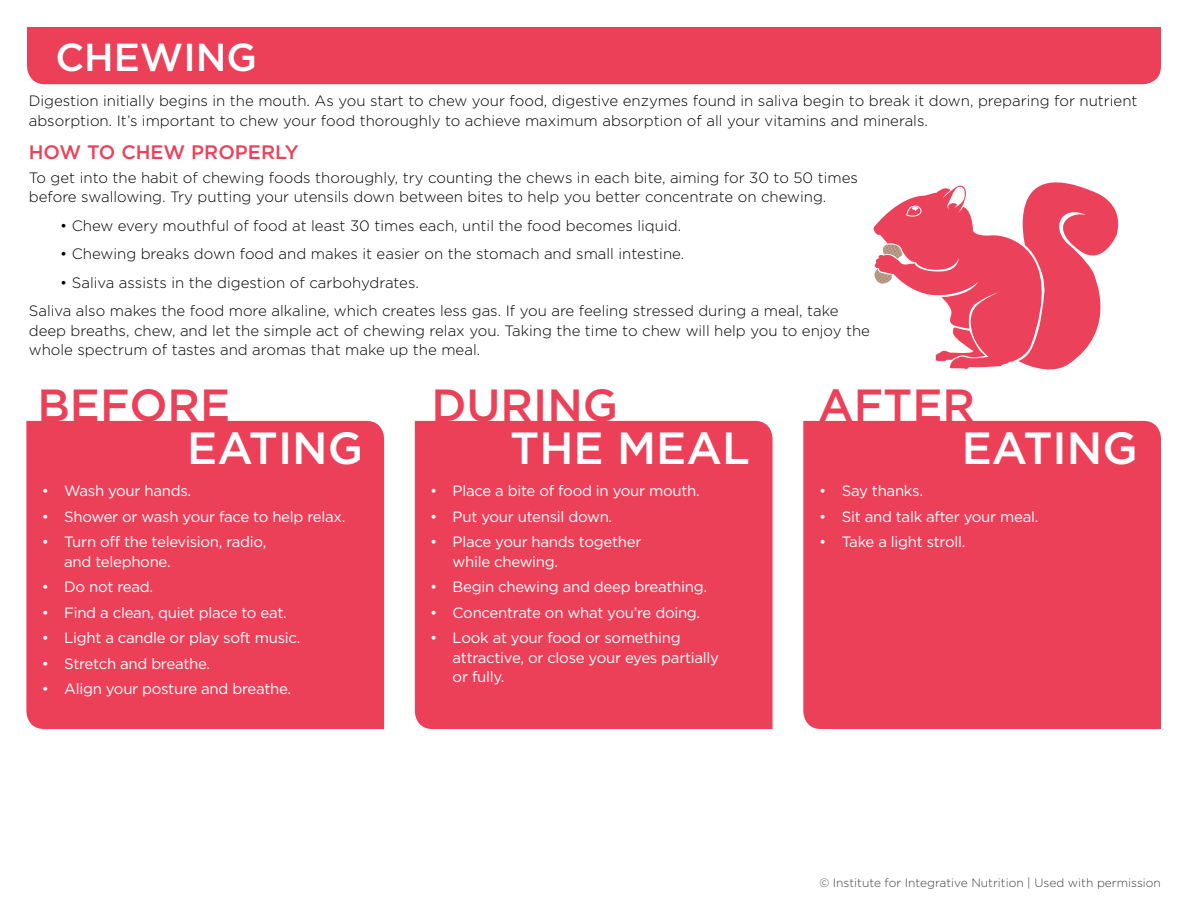
<style>
.page{position:relative;width:1188px;height:918px;background:#fff}
.page>*{position:absolute;margin:0;border:0;box-sizing:border-box;transform-origin:0 0}
.t1{font:500 45px "Gotham";color:#fff}
.t2{font:500 45px "Gotham";color:#ec4059}
.t3{font:500 39px "Gotham";color:#fff}
.t4{font:500 19.5px "Gotham";color:#ec4059}
.t5{font:300 15px/19.5px "Gotham";color:#000}
.t6{font:15px/19.5px "Gotham";letter-spacing:-.02em;color:#fff}
.t7{font:300 12px "Gotham";color:#414042}
</style>
<div class="page">
<div style="left:27px;top:27px;width:1134px;height:57px;background:#ec4059"></div>
<div style="left:26px;top:421px;width:358px;height:308px;background:#ec4059"></div>
<div style="left:415px;top:421px;width:358px;height:308px;background:#ec4059"></div>
<div style="left:803px;top:421px;width:358px;height:308px;background:#ec4059"></div>
<svg style="left:873px;top:182px;width:245px;height:187px"></svg>
<h2 class="t3" style="left:55px;top:35px;width:203px">CHEWING</h2>
<p class="t5" style="left:29px;top:91px;width:1110px">Digestion initially begins in the mouth. As you start to chew your food, digestive enzymes found in saliva begin to break it down, preparing for nutrient absorption. It’s important to chew your food thoroughly to achieve maximum absorption of all your vitamins and minerals.</p>
<h3 class="t4" style="left:29px;top:141px;width:271px">HOW TO CHEW PROPERLY</h3>
<p class="t5" style="left:29px;top:167px;width:831px">To get into the habit of chewing foods thoroughly, try counting the chews in each bite, aiming for 30 to 50 times before swallowing. Try putting your utensils down between bites to help you better concentrate on chewing.</p>
<p class="t5" style="left:60px;top:215px;width:622px">• Chew every mouthful of food at least 30 times each, until the food becomes liquid.</p>
<p class="t5" style="left:60px;top:244px;width:626px">• Chewing breaks down food and makes it easier on the stomach and small intestine.</p>
<p class="t5" style="left:29px;top:268px;width:811px;line-height:28.5px;text-indent:32px">• Saliva assists in the digestion of carbohydrates.<br>Saliva also makes the food more alkaline, which creates less gas. If you are feeling stressed during a meal, take</p>
<p class="t5" style="left:29px;top:320px;width:843px">deep breaths, chew, and let the simple act of chewing relax you. Taking the time to chew will help you to enjoy the whole spectrum of tastes and aromas that make up the meal.</p>
<h1 class="t2" style="left:38px;top:379px;width:194px">BEFORE</h1>
<h1 class="t1" style="left:187px;top:423px;width:177px">EATING</h1>
<p class="t6" style="left:42px;top:481px;width:151px">• Wash your hands.</p>
<p class="t6" style="left:42px;top:506px;width:305px">• Shower or wash your face to help relax.</p>
<p class="t6" style="left:64px;top:532px;width:204px;text-indent:-22px">• Turn off the television, radio, and telephone.</p>
<p class="t6" style="left:42px;top:577px;width:113px">• Do not read.</p>
<p class="t6" style="left:42px;top:602px;width:247px">• Find a clean, quiet place to eat.</p>
<p class="t6" style="left:42px;top:628px;width:260px">• Light a candle or play soft music.</p>
<p class="t6" style="left:42px;top:653px;width:170px">• Stretch and breathe.</p>
<p class="t6" style="left:42px;top:679px;width:251px">• Align your posture and breathe.</p>
<h1 class="t2" style="left:431px;top:379px;width:188px">DURING</h1>
<h1 class="t1" style="left:510px;top:423px;width:241px">THE MEAL</h1>
<p class="t6" style="left:430px;top:481px;width:271px">• Place a bite of food in your mouth.</p>
<p class="t6" style="left:430px;top:506px;width:184px">• Put your utensil down.</p>
<p class="t6" style="left:453px;top:532px;width:190px;text-indent:-22px">• Place your hands together while chewing.</p>
<p class="t6" style="left:430px;top:577px;width:279px">• Begin chewing and deep breathing.</p>
<p class="t6" style="left:430px;top:602px;width:272px">• Concentrate on what you’re doing.</p>
<p class="t6" style="left:453px;top:628px;width:268px;text-indent:-22px">• Look at your food or something attractive, or close your eyes partially or fully.</p>
<h1 class="t2" style="left:818px;top:379px;width:158px">AFTER</h1>
<h1 class="t1" style="left:962px;top:423px;width:177px">EATING</h1>
<p class="t6" style="left:819px;top:481px;width:105px">• Say thanks.</p>
<p class="t6" style="left:819px;top:506px;width:221px">• Sit and talk after your meal.</p>
<p class="t6" style="left:819px;top:532px;width:148px">• Take a light stroll.</p>
<p class="t7" style="left:819px;top:877px;width:343px">© Institute for Integrative Nutrition | Used with permission</p>
</div>
